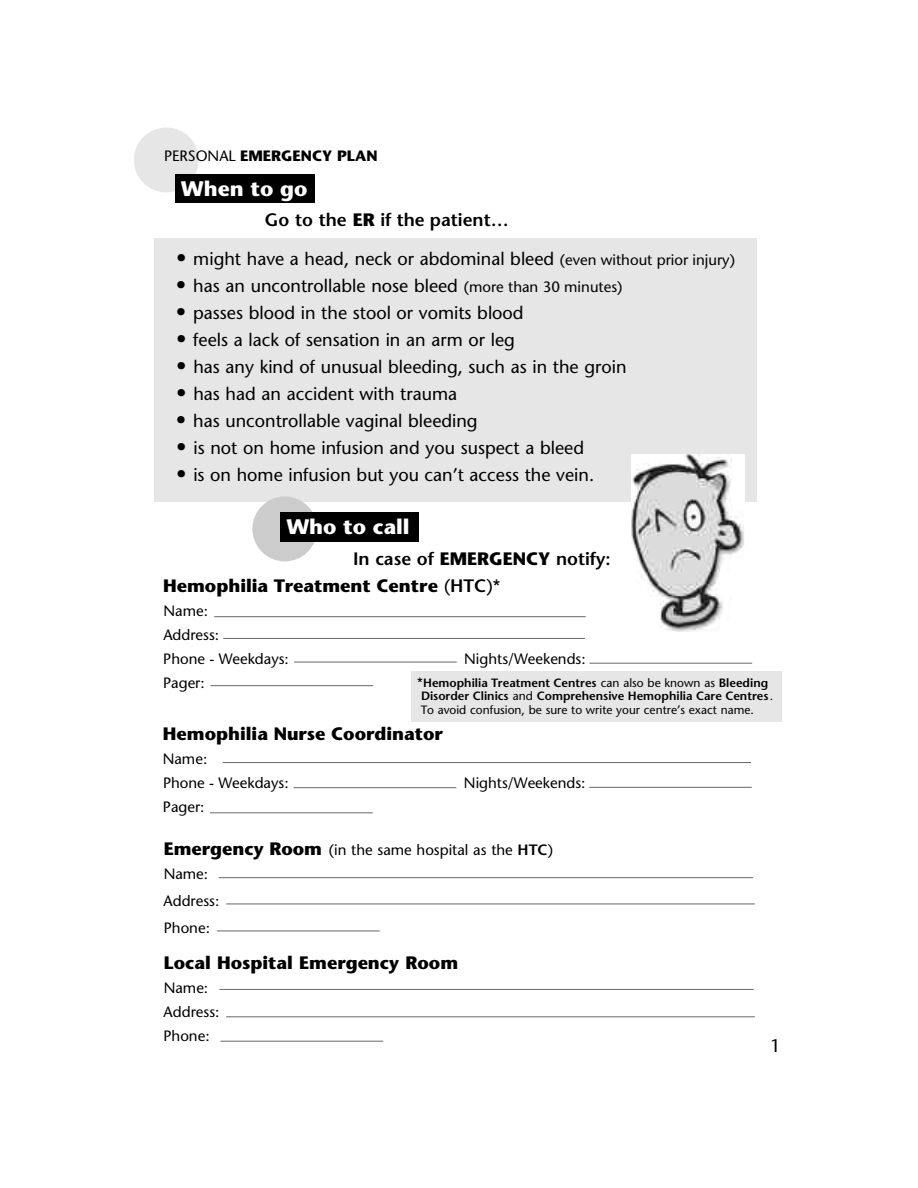
<style>
.page{position:relative;width:918px;height:1188px;background:#fff}
.page>*{position:absolute;margin:0;border:0;box-sizing:border-box;transform-origin:0 0}
.t1{font:700 21px "Stone Sans";color:#fff}
.t2{font:18px "Stone Sans";color:#000}
.t3{font:700 18px "Stone Sans";color:#000}
.t4{font:600 18px "Stone Sans";color:#000}
.t5{font:15px/24px "Stone Sans";color:#000}
.t6{font:700 15px "Stone Sans";color:#000}
.t7{font:600 12px/13.5px "Stone Sans";color:#000}
.s1{font-weight:400}
.s2{font-weight:700}
.s3{font-size:21px}
.s4{font-size:15px}
.s5{font-weight:600}
.s6{font-weight:400;font-size:13.5px}
.s7{font-weight:700;font-size:18px}
</style>
<div class="page">
<div style="left:134px;top:128px;width:65px;height:64px;background:#e6e6e6;border-radius:50%"></div>
<div style="left:175px;top:174px;width:140px;height:29px;background:#000"></div>
<div style="left:411px;top:672px;width:371px;height:50px;background:#e6e6e6"></div>
<hr style="left:215px;top:616px;width:370px;height:1px;background:#666">
<hr style="left:590px;top:663px;width:162px;height:1px;background:#666">
<hr style="left:224px;top:638px;width:360px;height:1px;background:#666">
<hr style="left:295px;top:662px;width:161px;height:1px;background:#666">
<hr style="left:211px;top:685px;width:162px;height:1px;background:#666">
<hr style="left:590px;top:787px;width:161px;height:1px;background:#666">
<hr style="left:223px;top:762px;width:528px;height:1px;background:#666">
<hr style="left:294px;top:787px;width:162px;height:1px;background:#666">
<hr style="left:211px;top:813px;width:161px;height:1px;background:#666">
<hr style="left:219px;top:877px;width:533px;height:1px;background:#666">
<hr style="left:217px;top:931px;width:162px;height:1px;background:#666">
<hr style="left:227px;top:904px;width:527px;height:1px;background:#666">
<hr style="left:220px;top:989px;width:533px;height:1px;background:#666">
<hr style="left:221px;top:1041px;width:162px;height:1px;background:#666">
<hr style="left:227px;top:1017px;width:527px;height:1px;background:#666">
<div style="left:154px;top:238px;width:603px;height:264px;background:#e6e6e6"></div>
<img style="left:632px;top:455px;width:112px;height:177px">
<div style="left:252px;top:496px;width:65px;height:65px;background:#ccc;border-radius:50%"></div>
<div style="left:280px;top:513px;width:138px;height:29px;background:#000"></div>
<p class="t6" style="left:164px;top:150px;width:215px"><span class="s1">PERSONAL</span> EMERGENCY PLAN</p>
<p class="t1" style="left:181px;top:180px;width:128px">When to go</p>
<p class="t4" style="left:265px;top:213px;width:245px">Go to the <span class="s2">ER</span> if the patient…</p>
<p class="t2" style="left:176px;top:252px;width:560px"><span class="s3">•</span> might have a head, neck or abdominal bleed <span class="s4">(even without prior injury)</span></p>
<p class="t2" style="left:176px;top:279px;width:448px"><span class="s3">•</span> has an uncontrollable nose bleed <span class="s4">(more than 30 minutes)</span></p>
<p class="t2" style="left:176px;top:306px;width:349px"><span class="s3">•</span> passes blood in the stool or vomits blood</p>
<p class="t2" style="left:176px;top:333px;width:340px"><span class="s3">•</span> feels a lack of sensation in an arm or leg</p>
<p class="t2" style="left:176px;top:360px;width:452px"><span class="s3">•</span> has any kind of unusual bleeding, such as in the groin</p>
<p class="t2" style="left:176px;top:387px;width:283px"><span class="s3">•</span> has had an accident with trauma</p>
<p class="t2" style="left:176px;top:414px;width:303px"><span class="s3">•</span> has uncontrollable vaginal bleeding</p>
<p class="t2" style="left:176px;top:441px;width:409px"><span class="s3">•</span> is not on home infusion and you suspect a bleed</p>
<p class="t2" style="left:176px;top:468px;width:420px"><span class="s3">•</span> is on home infusion but you can’t access the vein.</p>
<p class="t1" style="left:286px;top:519px;width:125px">Who to call</p>
<p class="t4" style="left:353px;top:552px;width:259px">In case of <span class="s2">EMERGENCY</span> notify:</p>
<p class="t3" style="left:163px;top:579px;width:339px">Hemophilia Treatment Centre <span class="s1">(</span><span class="s5">HTC</span><span class="s1">)*</span></p>
<p class="t5" style="left:163px;top:600px;width:127px">Name:<br>Address:<br>Phone - Weekdays:</p>
<p class="t5" style="left:464px;top:648px;width:123px">Nights/Weekends:</p>
<p class="t7" style="left:421px;top:677px;width:354px;text-indent:-4px"><span class="s6">*</span>Hemophilia Treatment Centres <span class="s1">can also be known as</span> Bleeding<br>Disorder Clinics <span class="s1">and</span> Comprehensive Hemophilia Care Centres<span class="s1">.<br>To avoid confusion, be sure to write your centre’s exact name.</span></p>
<p class="t3" style="left:163px;top:727px;width:281px">Hemophilia Nurse Coordinator</p>
<p class="t5" style="left:163px;top:749px;width:127px">Name:<br>Phone - Weekdays:</p>
<p class="t5" style="left:163px;top:672px;width:43px">Pager:</p>
<p class="t5" style="left:464px;top:773px;width:123px">Nights/Weekends:</p>
<p class="t5" style="left:163px;top:797px;width:43px">Pager:</p>
<p class="t5" style="left:164px;top:839px;width:391px"><span class="s7">Emergency Room</span> (in the same hospital as the <span class="s5">HTC</span>)<br>Name:</p>
<p class="t5" style="left:164px;top:888px;width:57px;line-height:27px">Address:<br>Phone:</p>
<p class="t3" style="left:164px;top:956px;width:296px">Local Hospital Emergency Room</p>
<p class="t5" style="left:164px;top:978px;width:57px">Name:<br>Address:<br>Phone:</p>
<p class="t2" style="left:770px;top:1039px;width:12px">1</p>
</div>
